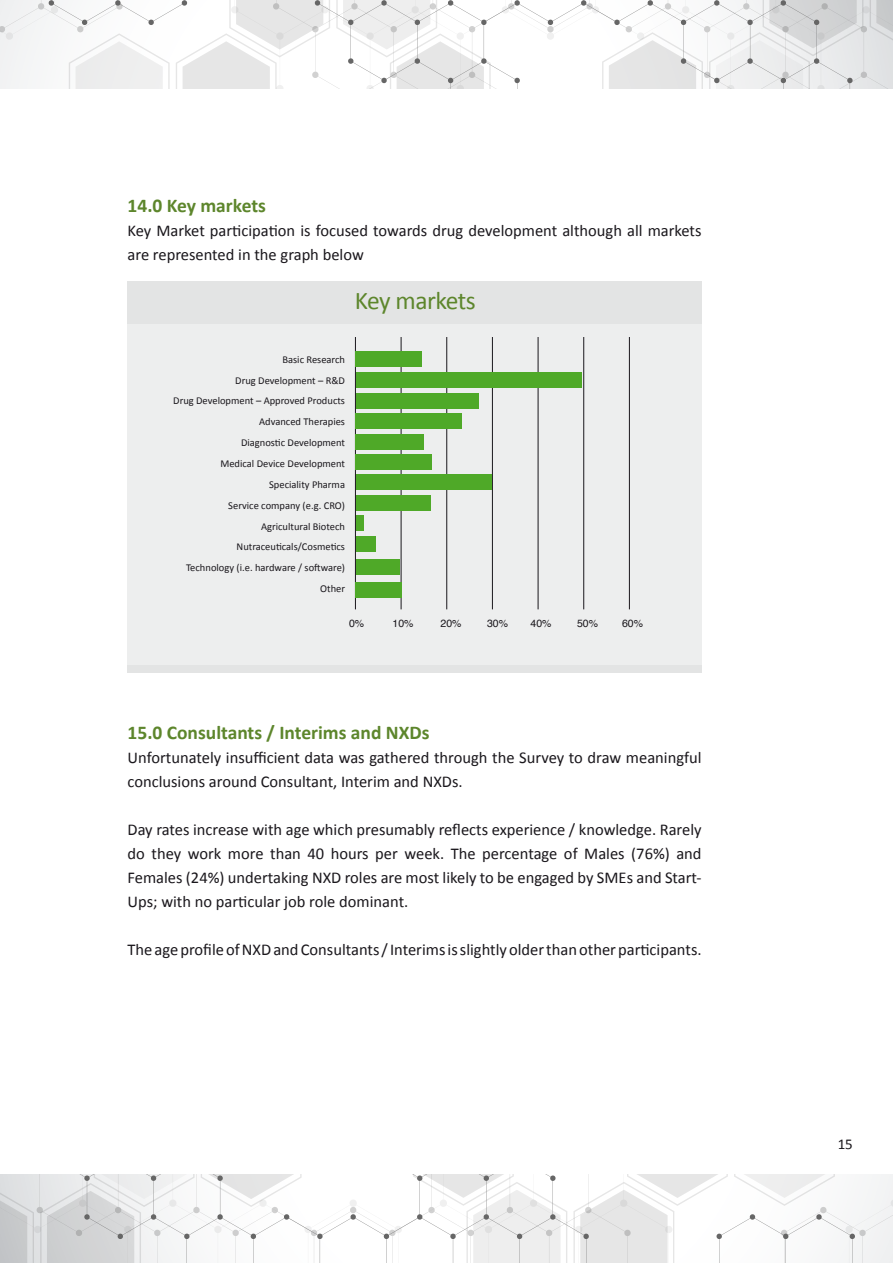
<style>
.page{position:relative;width:893px;height:1263px;background:#fff}
.page>*{position:absolute;margin:0;border:0;box-sizing:border-box;transform-origin:0 0}
.t1{font:25.5px "Calibri";letter-spacing:-.025em;color:#5d862c}
.t2{font:700 19.5px "Calibri";color:#5d862c}
.t3{font:16.5px/24px "Calibri";color:#1a171c}
.t4{font:15px "Calibri";color:#1a171c}
.t5{font:10.5px/20.9px "Calibri";color:#1a171c;text-align:right}
.t6{font:10.5px "Helvetica";color:#1a171c}
</style>
<div class="page">
<svg style="left:0;top:0;width:893px;height:88px"></svg>
<svg style="left:0;top:1175px;width:893px;height:88px"></svg>
<div style="left:128px;top:321px;width:574px;height:344px;background:#edeeee"></div>
<div style="left:128px;top:281px;width:574px;height:43px;background:#e3e4e4"></div>
<div style="left:128px;top:665px;width:574px;height:8px;background:#e3e4e4"></div>
<hr style="left:629px;top:337px;width:1px;height:272px;background:#1a171c">
<hr style="left:583px;top:337px;width:1px;height:272px;background:#1a171c">
<hr style="left:538px;top:337px;width:1px;height:272px;background:#1a171c">
<hr style="left:492px;top:337px;width:1px;height:272px;background:#1a171c">
<hr style="left:446px;top:337px;width:1px;height:272px;background:#1a171c">
<hr style="left:401px;top:337px;width:1px;height:272px;background:#1a171c">
<hr style="left:355px;top:337px;width:1px;height:272px;background:#1a171c">
<div style="left:356px;top:352px;width:66px;height:15px;background:#4fa928"></div>
<div style="left:356px;top:373px;width:225px;height:15px;background:#4fa928"></div>
<div style="left:356px;top:393px;width:122px;height:15px;background:#4fa928"></div>
<div style="left:356px;top:414px;width:106px;height:15px;background:#4fa928"></div>
<div style="left:356px;top:434px;width:68px;height:15px;background:#4fa928"></div>
<div style="left:356px;top:454px;width:76px;height:16px;background:#4fa928"></div>
<div style="left:356px;top:475px;width:136px;height:15px;background:#4fa928"></div>
<div style="left:356px;top:495px;width:74px;height:15px;background:#4fa928"></div>
<div style="left:356px;top:516px;width:8px;height:15px;background:#4fa928"></div>
<div style="left:356px;top:536px;width:19px;height:15px;background:#4fa928"></div>
<div style="left:356px;top:559px;width:43px;height:15px;background:#4fa928"></div>
<div style="left:356px;top:582px;width:46px;height:15px;background:#4fa928"></div>
<p class="t2" style="left:128px;top:193px;width:140px">14.0 Key markets</p>
<p class="t3" style="left:128px;top:219px;width:576px">Key Market participation is focused towards drug development although all markets are represented in the graph below</p>
<h1 class="t1" style="left:355px;top:284px;width:122px">Key markets</h1>
<p class="t5" style="left:173px;top:349px;width:173px">Basic Research<br>Drug Development – R&amp;D<br>Drug Development – Approved Products<br>Advanced Therapies<br>Diagnostic Development<br>Medical Device Development<br>Speciality Pharma<br>Service company (e.g. CRO)<br>Agricultural Biotech<br>Nutraceuticals/Cosmetics<br>Technology (i.e. hardware / software)<br>Other</p>
<p class="t6" style="left:349px;top:615px;width:17px">0%</p>
<p class="t6" style="left:393px;top:615px;width:23px">10%</p>
<p class="t6" style="left:441px;top:615px;width:23px">20%</p>
<p class="t6" style="left:487px;top:615px;width:23px">30%</p>
<p class="t6" style="left:531px;top:615px;width:23px">40%</p>
<p class="t6" style="left:577px;top:615px;width:23px">50%</p>
<p class="t6" style="left:622px;top:615px;width:23px">60%</p>
<p class="t2" style="left:128px;top:720px;width:303px">15.0 Consultants / Interims and NXDs</p>
<p class="t3" style="left:128px;top:745px;width:575px">Unfortunately insufficient data was gathered through the Survey to draw meaningful conclusions around Consultant, Interim and NXDs.</p>
<p class="t3" style="left:128px;top:817px;width:576px;text-align:justify">Day rates increase with age which presumably reflects experience / knowledge. Rarely do they work more than 40 hours per week. The percentage of Males (76%) and Females (24%) undertaking NXD roles are most likely to be engaged by SMEs and Start-Ups; with no particular job role dominant.</p>
<p class="t3" style="left:128px;top:937px;width:576px">The age profile of NXD and Consultants / Interims is slightly older than other participants.</p>
<p class="t4" style="left:838px;top:1134px;width:17px">15</p>
</div>
